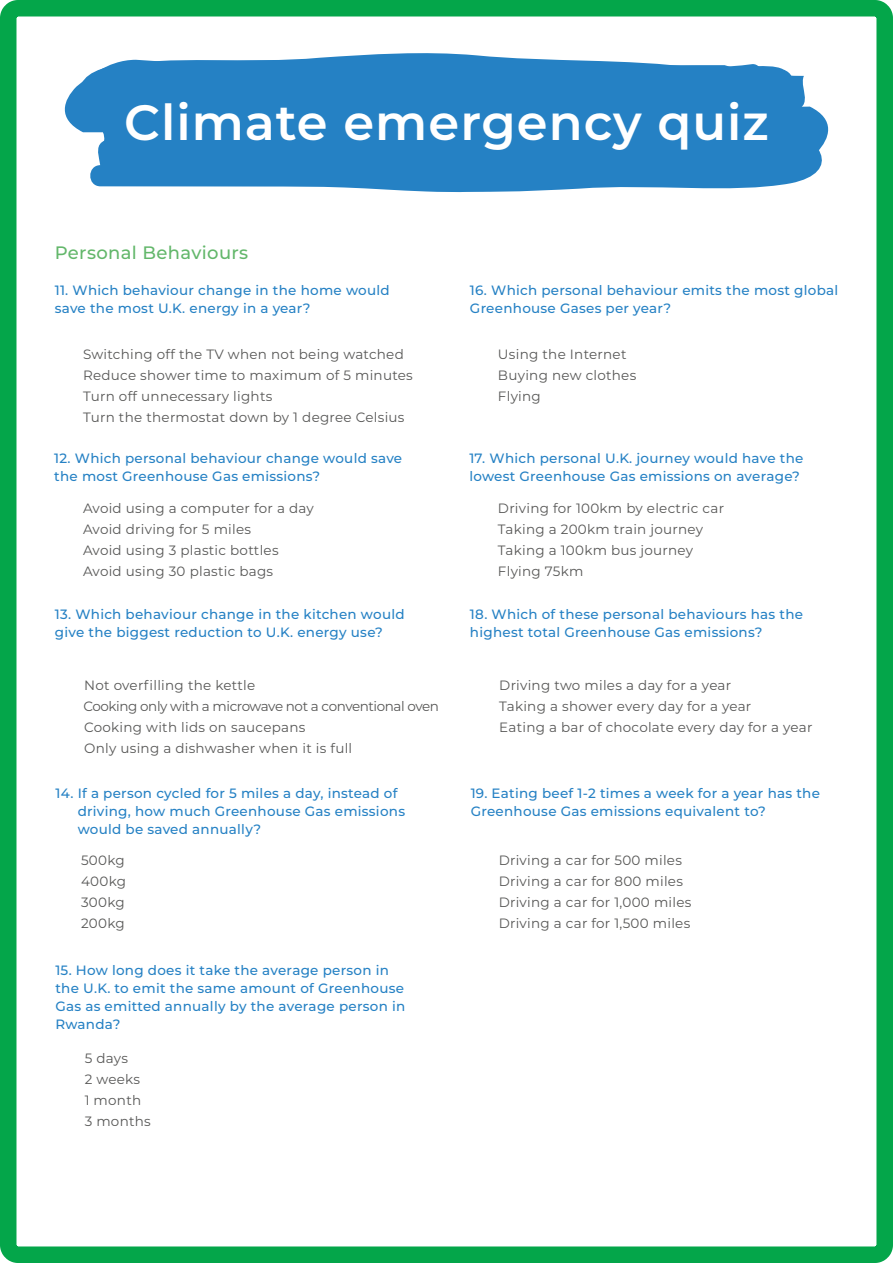
<style>
.page{position:relative;width:893px;height:1263px;background:#fff}
.page>*{position:absolute;margin:0;border:0;box-sizing:border-box;transform-origin:0 0}
.t1{font:600 49.5px "Montserrat";letter-spacing:.02em;color:#fff}
.t2{font:500 18px "Montserrat";letter-spacing:.02em;color:#63b76b}
.t3{font:500 13.5px/18px "Montserrat";letter-spacing:.02em;color:#2581c4}
.t4{font:13.5px/21px "Montserrat";letter-spacing:.02em;color:#575756}
</style>
<div class="page">
<div style="left:0;top:0;width:893px;height:1263px;border:16px solid #04a64a;border-radius:10px"></div>
<svg style="left:132px;top:53px;width:429px;height:7px"></svg>
<svg style="left:65px;top:60px;width:763px;height:118px;background:#388cc9"></svg>
<div style="left:322px;top:61px;width:441px;height:29px;background:#2581c4"></div>
<svg style="left:87px;top:138px;width:720px;height:54px;background:#388cc9"></svg>
<h1 class="t1" style="left:124px;top:87px;width:646px">Climate emergency quiz</h1>
<h2 class="t2" style="left:55px;top:240px;width:195px">Personal Behaviours</h2>
<p class="t3" style="left:55px;top:280px;width:336px">11. Which behaviour change in the home would save the most U.K. energy in a year?</p>
<p class="t4" style="left:83px;top:343px;width:331px">Switching off the TV when not being watched Reduce shower time to maximum of 5 minutes Turn off unnecessary lights<br>Turn the thermostat down by 1 degree Celsius</p>
<p class="t3" style="left:54px;top:449px;width:349px">12. Which personal behaviour change would save the most Greenhouse Gas emissions?</p>
<p class="t4" style="left:83px;top:497px;width:232px">Avoid using a computer for a day<br>Avoid driving for 5 miles<br>Avoid using 3 plastic bottles<br>Avoid using 30 plastic bags</p>
<p class="t3" style="left:55px;top:605px;width:351px">13. Which behaviour change in the kitchen would give the biggest reduction to U.K. energy use?</p>
<p class="t4" style="left:84px;top:675px;width:357px">Not overfilling the kettle<br>Cooking only with a microwave not a conventional oven Cooking with lids on saucepans<br>Only using a dishwasher when it is full</p>
<p class="t3" style="left:78px;top:784px;width:329px;text-indent:-22px">14. If a person cycled for 5 miles a day, instead of driving, how much Greenhouse Gas emissions would be saved annually?</p>
<p class="t4" style="left:81px;top:849px;width:46px;text-align:justify">500kg 400kg 300kg 200kg</p>
<p class="t3" style="left:55px;top:960px;width:351px">15. How long does it take the average person in the U.K. to emit the same amount of Greenhouse Gas as emitted annually by the average person in Rwanda?</p>
<p class="t4" style="left:85px;top:1047px;width:68px">5 days<br>2 weeks<br>1 month<br>3 months</p>
<p class="t3" style="left:470px;top:280px;width:370px">16. Which personal behaviour emits the most global<br>Greenhouse Gases per year?</p>
<p class="t4" style="left:498px;top:343px;width:140px">Using the Internet<br>Buying new clothes<br>Flying</p>
<p class="t3" style="left:469px;top:449px;width:336px">17. Which personal U.K. journey would have the lowest Greenhouse Gas emissions on average?</p>
<p class="t4" style="left:498px;top:497px;width:228px">Driving for 100km by electric car<br>Taking a 200km train journey<br>Taking a 100km bus journey<br>Flying 75km</p>
<p class="t3" style="left:470px;top:605px;width:335px">18. Which of these personal behaviours has the highest total Greenhouse Gas emissions?</p>
<p class="t4" style="left:499px;top:675px;width:315px">Driving two miles a day for a year<br>Taking a shower every day for a year<br>Eating a bar of chocolate every day for a year</p>
<p class="t3" style="left:471px;top:784px;width:351px">19. Eating beef 1-2 times a week for a year has the<br>Greenhouse Gas emissions equivalent to?</p>
<p class="t4" style="left:499px;top:849px;width:194px">Driving a car for 500 miles<br>Driving a car for 800 miles<br>Driving a car for 1,000 miles<br>Driving a car for 1,500 miles</p>
</div>
